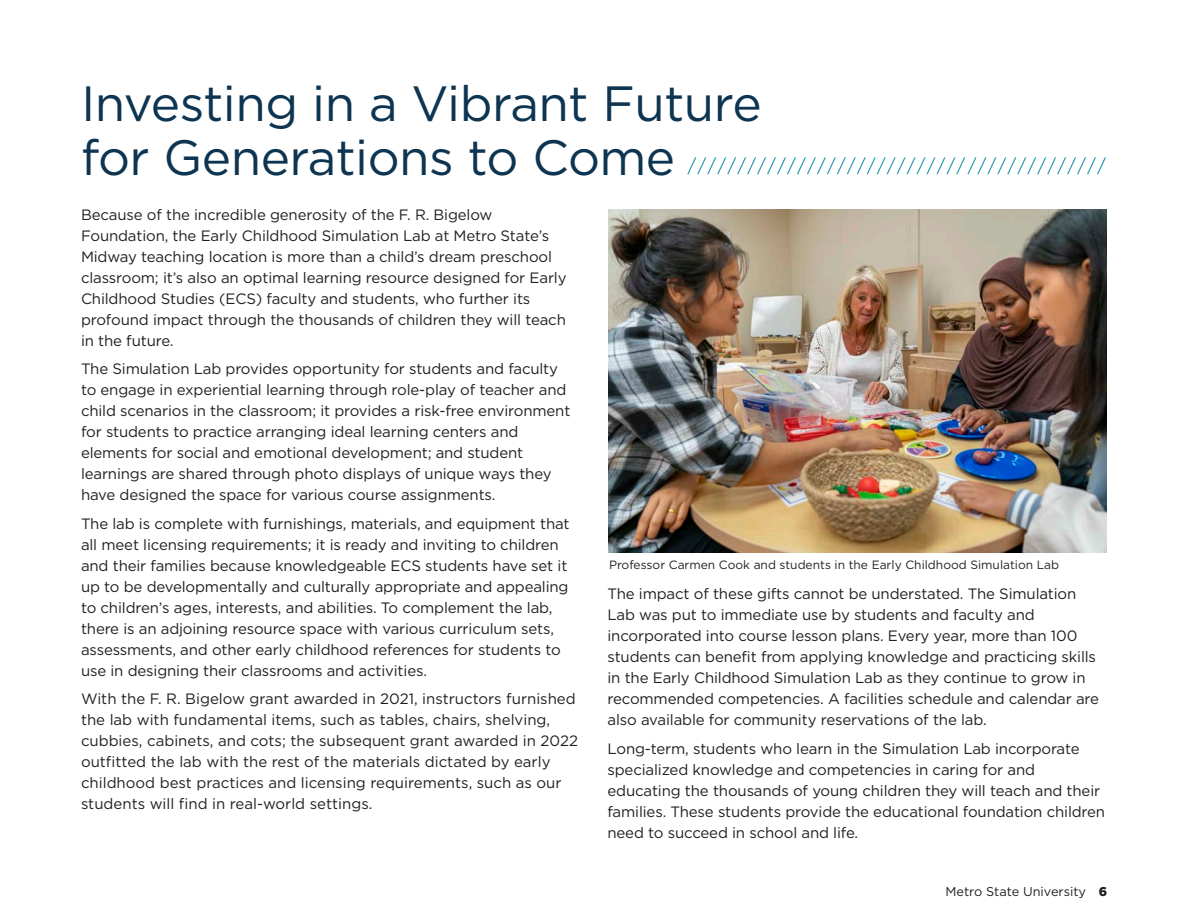
<style>
.page{position:relative;width:1188px;height:918px;background:#fff}
.page>*{position:absolute;margin:0;border:0;box-sizing:border-box;transform-origin:0 0}
.heading{font:49.5px/54px "Gotham";letter-spacing:-.01em;color:#0d3451}
.board_of_trustees{font:15px/21px "Gotham";letter-spacing:-.01em;color:#231f20}
.t1{font:12.75px "Gotham";color:#231f20}
.credits_-_text{font:12px "Gotham";color:#231f20}
.s1{font-weight:900}
</style>
<div class="page">
<img style="left:608px;top:209px;width:499px;height:343px">
<svg style="left:687px;top:157px;width:419px;height:17px"></svg>
<p class="heading" style="left:81px;top:75px;width:682px">Investing in a Vibrant Future for Generations to Come</p>
<p class="board_of_trustees" style="left:81px;top:203px;width:487px">Because of the incredible generosity of the F. R. Bigelow Foundation, the Early Childhood Simulation Lab at Metro State’s Midway teaching location is more than a child’s dream preschool classroom; it’s also an optimal learning resource designed for Early Childhood Studies (ECS) faculty and students, who further its profound impact through the thousands of children they will teach in the future.</p>
<p class="board_of_trustees" style="left:81px;top:358px;width:491px">The Simulation Lab provides opportunity for students and faculty to engage in experiential learning through role-play of teacher and child scenarios in the classroom; it provides a risk-free environment for students to practice arranging ideal learning centers and elements for social and emotional development; and student learnings are shared through photo displays of unique ways they have designed the space for various course assignments.</p>
<p class="board_of_trustees" style="left:81px;top:512px;width:490px">The lab is complete with furnishings, materials, and equipment that all meet licensing requirements; it is ready and inviting to children and their families because knowledgeable ECS students have set it up to be developmentally and culturally appropriate and appealing to children’s ages, interests, and abilities. To complement the lab, there is an adjoining resource space with various curriculum sets, assessments, and other early childhood references for students to use in designing their classrooms and activities.</p>
<p class="board_of_trustees" style="left:81px;top:688px;width:499px">With the F. R. Bigelow grant awarded in 2021, instructors furnished the lab with fundamental items, such as tables, chairs, shelving, cubbies, cabinets, and cots; the subsequent grant awarded in 2022 outfitted the lab with the rest of the materials dictated by early childhood best practices and licensing requirements, such as our students will find in real-world settings.</p>
<p class="credits_-_text" style="left:609px;top:558px;width:452px">Professor Carmen Cook and students in the Early Childhood Simulation Lab</p>
<p class="board_of_trustees" style="left:608px;top:583px;width:493px">The impact of these gifts cannot be understated. The Simulation Lab was put to immediate use by students and faculty and incorporated into course lesson plans. Every year, more than 100 students can benefit from applying knowledge and practicing skills in the Early Childhood Simulation Lab as they continue to grow in recommended competencies. A facilities schedule and calendar are also available for community reservations of the lab.</p>
<p class="board_of_trustees" style="left:608px;top:737px;width:499px">Long-term, students who learn in the Simulation Lab incorporate specialized knowledge and competencies in caring for and educating the thousands of young children they will teach and their families. These students provide the educational foundation children need to succeed in school and life.</p>
<p class="t1" style="left:945px;top:883px;width:163px">Metro State University <span class="s1">6</span></p>
</div>
